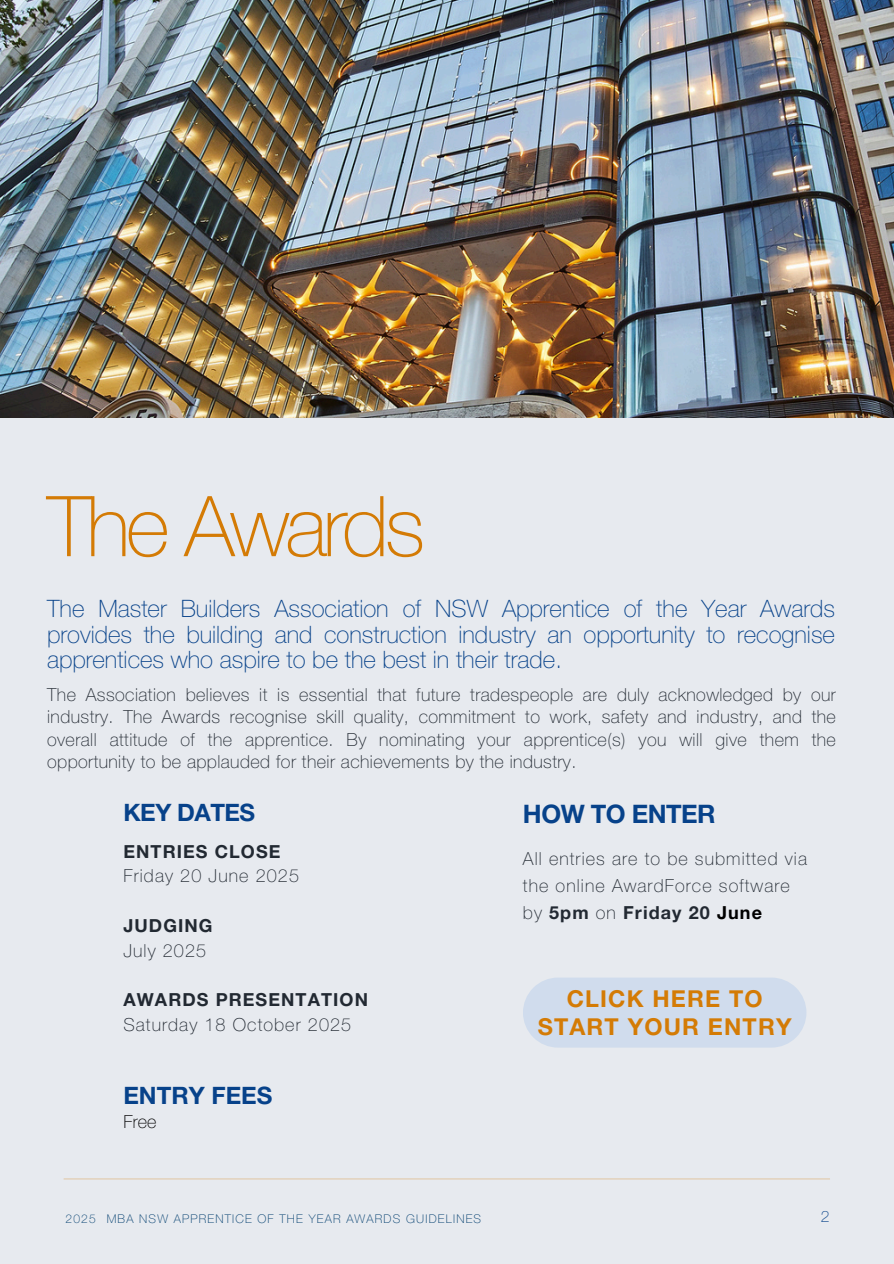
<style>
.page{position:relative;width:894px;height:1264px;background:#fff}
.page>*{position:absolute;margin:0;border:0;box-sizing:border-box;transform-origin:0 0}
.t1{font:100 84px "Helvetica Neue";letter-spacing:-.05em;color:#d47b05}
.t2{font:700 25.5px "Helvetica Neue";letter-spacing:-.02em;color:#07428a}
.t3{font:100 24px/25.8px "Helvetica Neue";color:#07428a;text-align:justify}
.t4{font:700 24px "Helvetica Neue";color:#07428a}
.t5{font:700 24px "Helvetica Neue";letter-spacing:-.02em;color:#07428a}
.t6{font:700 23.25px/28.2px "Helvetica Neue";letter-spacing:.05em;color:#d47b05;text-align:center}
.t7{font:100 18px/24.8px "Helvetica Neue";letter-spacing:.06em;color:#222932}
.t8{font:100 18px "Helvetica Neue";color:#000}
.t9{font:100 15.75px "Helvetica Neue";color:#07428a}
.t10{font:100 12px "Helvetica Neue";letter-spacing:.1em;color:#003d6e}
.s1{font-weight:700}
.s2{font-weight:700;color:#000}
</style>
<div class="page">
<div style="left:0;top:0;width:893px;height:1263px;background:#e7eaef"></div>
<img style="left:0;top:0;width:893px;height:418px">
<div style="left:523px;top:978px;width:283px;height:69px;background:#d0dced"></div>
<hr style="left:64px;top:1178px;width:765px;height:1px;background:#d47b05">
<h2 class="t1" style="left:47px;top:479px;width:379px">The Awards</h2>
<h2 class="t3" style="left:47px;top:595px;width:789px">The Master Builders Association of NSW Apprentice of the Year Awards provides the building and construction industry an opportunity to recognise apprentices who aspire to be the best in their trade.</h2>
<h4 class="t7" style="left:47px;top:683px;width:790px;line-height:22.5px;text-align:justify">The Association believes it is essential that future tradespeople are duly acknowledged by our industry. The Awards recognise skill quality, commitment to work, safety and industry, and the overall attitude of the apprentice. By nominating your apprentice(s) you will give them the opportunity to be applauded for their achievements by the industry.</h4>
<h4 class="t5" style="left:123px;top:797px;width:133px">KEY DATES</h4>
<h3 class="t7" style="left:123px;top:839px;width:177px"><span class="s1">ENTRIES CLOSE<br></span>Friday 20 June 2025</h3>
<h4 class="t7" style="left:123px;top:913px;width:91px"><span class="s1">JUDGING<br></span>July 2025</h4>
<h2 class="t7" style="left:123px;top:987px;width:246px"><span class="s1">AWARDS PRESENTATION<br></span>Saturday 18 October 2025</h2>
<p class="t4" style="left:123px;top:1080px;width:150px">ENTRY FEES</p>
<p class="t8" style="left:123px;top:1111px;width:34px">Free</p>
<h4 class="t10" style="left:65px;top:1212px;width:32px">2025</h4>
<h2 class="t10" style="left:107px;top:1212px;width:376px">MBA NSW APPRENTICE OF THE YEAR AWARDS GUIDELINES</h2>
<p class="t2" style="left:523px;top:798px;width:194px">HOW TO ENTER</p>
<h1 class="t7" style="left:523px;top:845px;width:285px;line-height:27px">All entries are to be submitted via the online AwardForce software by <span class="s1">5pm</span> on <span class="s1">Friday 20</span> <span class="s2">June</span></h1>
<h4 class="t6" style="left:537px;top:984px;width:255px">CLICK HERE TO<br>START YOUR ENTRY</h4>
<h4 class="t9" style="left:820px;top:1208px;width:10px">2</h4>
</div>
